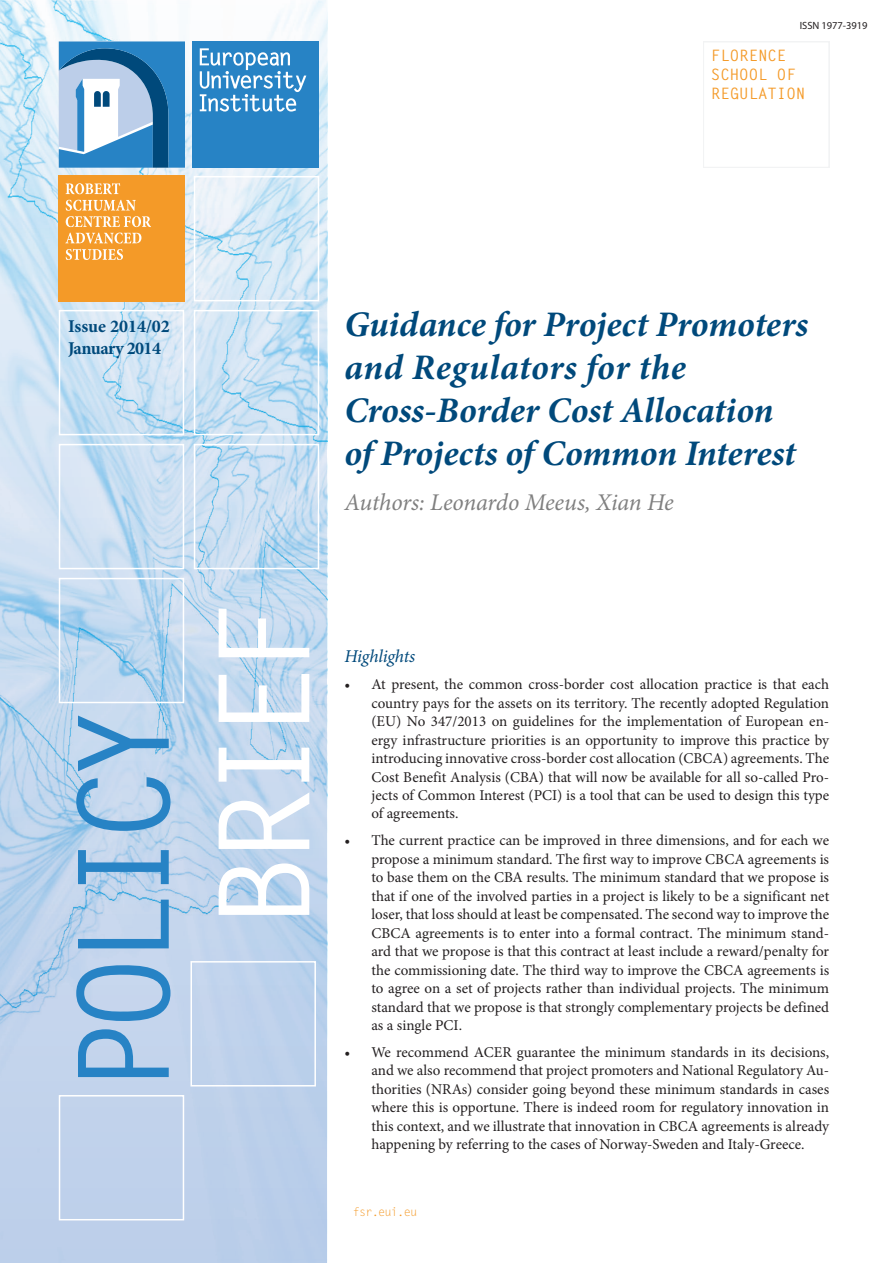
<style>
.page{position:relative;width:893px;height:1263px;background:#fff}
.page>*{position:absolute;margin:0;border:0;box-sizing:border-box;transform-origin:0 0}
.t1{font:700 126px "Letter Gothic Std";letter-spacing:-.1em;color:#2783c5}
.t2{font:700 126px "Letter Gothic Std";letter-spacing:-.1em;color:#fff}
.PB_Title{font:italic 700 36px/43.2px "Minion Pro";color:#00497b}
.Authors{font:italic 24px "Minion Pro";letter-spacing:-.01em;color:#808080}
.t3{font:700 18px "Minion Pro";color:#00497b}
.t4{font:700 18px "Minion Pro";letter-spacing:-.02em;color:#00497b}
.Higlights_title{font:italic 18px "Minion Pro";letter-spacing:-.01em;color:#00497b}
.t5{font:700 15.75px/18.9px "Letter Gothic Std";color:#f49a28}
.highlights_body_list{font:15px/18.5px "Minion Pro";color:#231f20;text-align:justify}
.t6{font:12px "Letter Gothic Std";letter-spacing:-.07em;color:#f49a28}
.Highlights{font:10.5px "Myriad Pro";letter-spacing:-.005em;color:#231f20}
</style>
<div class="page">
<svg style="left:0;top:0;width:326px;height:1263px;background:#c4d9ef"></svg>
<div style="left:192px;top:41px;width:127px;height:127px;background:#2783c5"></div>
<svg style="left:200px;top:48px;width:106px;height:64px"></svg>
<svg style="left:59px;top:41px;width:126px;height:127px;background:#669eca"></svg>
<div style="left:59px;top:175px;width:126px;height:126px;background:#f49a28"></div>
<svg style="left:65px;top:233px;width:76px;height:27px"></svg>
<svg style="left:66px;top:200px;width:85px;height:27px"></svg>
<svg style="left:66px;top:183px;width:54px;height:11px"></svg>
<svg style="left:703px;top:42px;width:126px;height:125px"></svg>
<div style="left:194px;top:310px;width:125px;height:125px;border:2px solid #fff"></div>
<div style="left:59px;top:444px;width:125px;height:125px;border:2px solid #fff"></div>
<div style="left:194px;top:444px;width:125px;height:125px;border:2px solid #fff"></div>
<div style="left:59px;top:578px;width:125px;height:125px;border:2px solid #fff"></div>
<div style="left:190px;top:961px;width:126px;height:125px;border:2px solid #fff"></div>
<div style="left:59px;top:310px;width:125px;height:125px;border:2px solid #fff"></div>
<div style="left:59px;top:1095px;width:125px;height:125px;border:2px solid #fff"></div>
<div style="left:194px;top:176px;width:125px;height:125px;border:2px solid #fff"></div>
<p class="Highlights" style="left:800px;top:20px;width:69px">ISSN 1977-3919</p>
<p class="t5" style="left:711px;top:47px;width:96px">FLORENCE<br>SCHOOL OF<br>REGULATION</p>
<p class="t3" style="left:68px;top:314px;width:103px">Issue 2014/02</p>
<p class="t4" style="left:68px;top:336px;width:95px">January 2014</p>
<p class="t1" style="left:46px;top:1094px;width:392px;rotate:-90deg">POLICY</p>
<p class="PB_Title" style="left:344px;top:302px;width:465px">Guidance for Project Promoters and Regulators for the<br>Cross-Border Cost Allocation of Projects of Common Interest</p>
<p class="Authors" style="left:344px;top:486px;width:331px">Authors: Leonardo Meeus, Xian He</p>
<p class="t2" style="left:187px;top:928px;width:329px;rotate:-90deg">BRIEF</p>
<p class="Higlights_title" style="left:344px;top:644px;width:72px">Highlights</p>
<p class="highlights_body_list" style="left:371px;top:675px;width:459px;text-indent:-27px">• At present, the common cross-border cost allocation practice is that each country pays for the assets on its territory. The recently adopted Regulation (EU) No 347/2013 on guidelines for the implementation of European en&shy;ergy infrastructure priorities is an opportunity to improve this practice by introducing innovative cross-border cost allocation (CBCA) agreements. The Cost Benefit Analysis (CBA) that will now be available for all so-called Pro&shy;jects of Common Interest (PCI) is a tool that can be used to design this type of agreements.</p>
<p class="highlights_body_list" style="left:371px;top:831px;width:459px;text-indent:-27px">• The current practice can be improved in three dimensions, and for each we propose a minimum standard. The first way to improve CBCA agreements is to base them on the CBA results. The minimum standard that we propose is that if one of the involved parties in a project is likely to be a significant net loser, that loss should at least be compensated. The second way to improve the CBCA agreements is to enter into a formal contract. The minimum stand&shy;ard that we propose is that this contract at least include a reward/penalty for the commissioning date. The third way to improve the CBCA agreements is to agree on a set of projects rather than individual projects. The minimum standard that we propose is that strongly complementary projects be defined as a single PCI.</p>
<p class="highlights_body_list" style="left:371px;top:1043px;width:459px;text-indent:-27px">• We recommend ACER guarantee the minimum standards in its decisions, and we also recommend that project promoters and National Regulatory Au&shy;thorities (NRAs) consider going beyond these minimum standards in cases where this is opportune. There is indeed room for regulatory innovation in this context, and we illustrate that innovation in CBCA agreements is already happening by referring to the cases of Norway-Sweden and Italy-Greece.</p>
<p class="t6" style="left:353px;top:1205px;width:66px">fsr.eui.eu</p>
</div>
